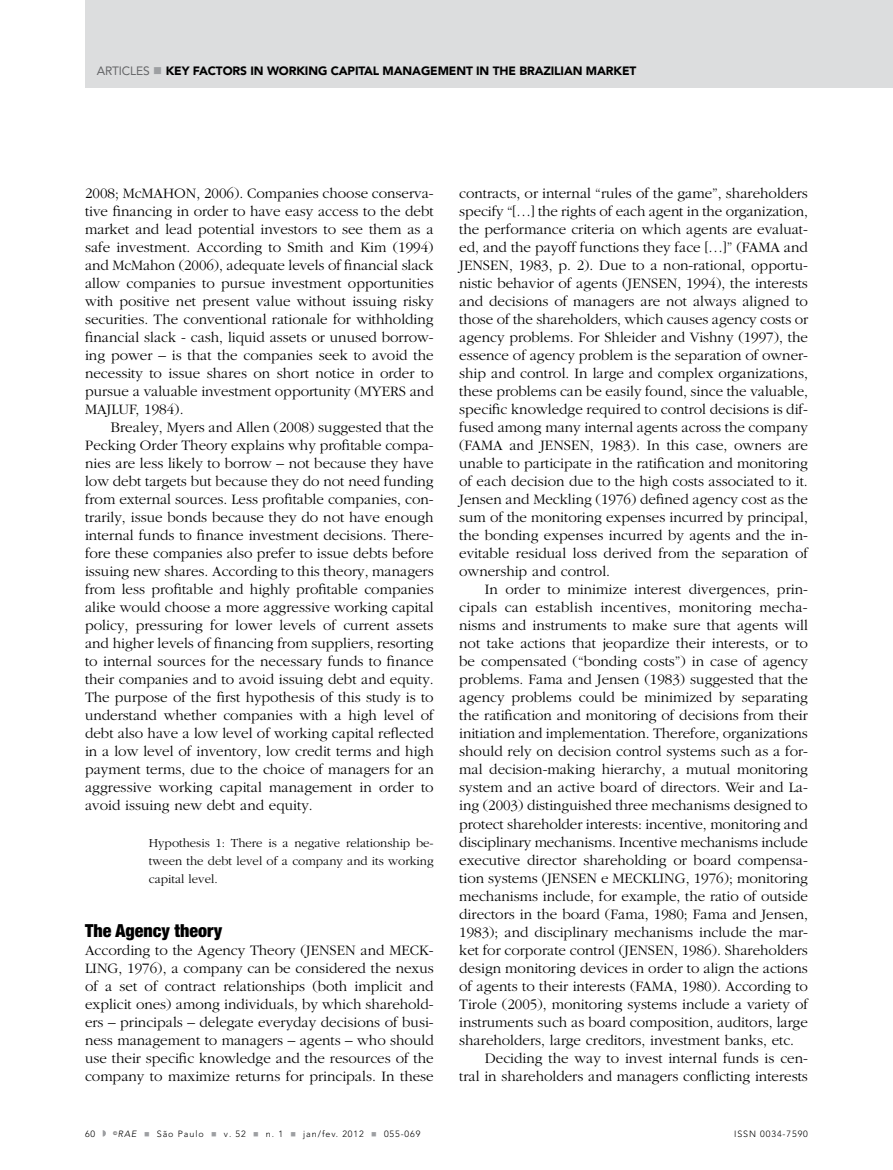
<style>
.page{position:relative;width:893px;height:1170px;background:#fff}
.page>*{position:absolute;margin:0;border:0;box-sizing:border-box;transform-origin:0 0}
.t1{font:900 condensed 18px "Helvetica Neue";color:#000}
.t2{font:300 15px/18px "Garamond";color:#000;text-align:justify}
.t3{font:300 12.75px/18px "Garamond";color:#000;text-align:justify}
.t4{font:900 12px "Avenir LT Std";letter-spacing:-.01em;color:#000}
.t5{font:300 9px "Avenir LT Std";letter-spacing:.1em;color:#000}
.s1{font-weight:400;color:#636466}
.s2{color:#9d9fa2}
.s3{font-style:italic}
</style>
<div class="page">
<div style="left:85px;top:0;width:808px;height:87px;background:#dcddde"></div>
<svg style="left:103px;top:1130px;width:3px;height:6px"></svg>
<p class="t4" style="left:97px;top:64px;width:541px"><span class="s1">ARTICLES</span> <span class="s2">■</span> KEY FACTORS IN WORKING CAPITAL MANAGEMENT IN THE BRAZILIAN MARKET</p>
<p class="t2" style="left:85px;top:185px;width:350px;text-indent:111px">, 2006). Companies choose conserva&shy;tive financing in order to have easy access to the debt market and lead potential investors to see them as a safe investment. According to Smith and Kim (1994) and McMahon (2006), adequate levels of financial slack allow companies to pursue investment opportunities with positive net present value without issuing risky securities. The conventional rationale for withholding financial slack - cash, liquid assets or unused borrow&shy;ing power – is that the companies seek to avoid the necessity to issue shares on short notice in order to pursue a valuable investment opportunity (Myers and Majluf, 1984).</p>
<p class="t2" style="left:85px;top:419px;width:350px;text-indent:26px">Brealey, Myers and Allen (2008) suggested that the Pecking Order Theory explains why profitable compa&shy;nies are less likely to borrow – not because they have low debt targets but because they do not need funding from external sources. Less profitable companies, con&shy;trarily, issue bonds because they do not have enough internal funds to finance investment decisions. There&shy;fore these companies also prefer to issue debts before issuing new shares. According to this theory, managers from less profitable and highly profitable companies alike would choose a more aggressive working capital policy, pressuring for lower levels of current assets and higher levels of financing from suppliers, resorting to internal sources for the necessary funds to finance their companies and to avoid issuing debt and equity.<br>The purpose of the first hypothesis of this study is to understand whether companies with a high level of debt also have a low level of working capital reflected in a low level of inventory, low credit terms and high payment terms, due to the choice of managers for an aggressive working capital management in order to avoid issuing new debt and equity.</p>
<p class="t3" style="left:149px;top:833px;width:286px">Hypothesis 1: There is a negative relationship be&shy;tween the debt level of a company and its working capital level.</p>
<p class="t1" style="left:85px;top:919px;width:139px">The Agency theory</p>
<p class="t2" style="left:85px;top:941px;width:236px">According to the Agency Theory (Jensen</p>
<p class="t2" style="left:85px;top:185px;width:81px">2008; McMahon</p>
<p class="t2" style="left:85px;top:941px;width:350px;text-indent:275px">and Meck&shy;ling, 1976), a company can be considered the nexus of a set of contract relationships (both implicit and explicit ones) among individuals, by which sharehold&shy;ers – principals – delegate everyday decisions of busi&shy;ness management to managers – agents – who should use their specific knowledge and the resources of the company to maximize returns for principals. In these</p>
<p class="t2" style="left:459px;top:185px;width:350px">contracts, or internal “rules of the game”, shareholders specify “[…] the rights of each agent in the organization, the performance criteria on which agents are evaluat&shy;ed, and the payoff functions they face […]” (Fama</p>
<p class="t2" style="left:784px;top:239px;width:25px">and</p>
<p class="t2" style="left:459px;top:257px;width:350px;text-indent:50px">, 1983, p. 2). Due to a non-rational, opportu&shy;nistic behavior of agents (Jensen</p>
<p class="t2" style="left:459px;top:257px;width:15px">Jensen</p>
<p class="t2" style="left:459px;top:275px;width:350px;text-indent:218px">, 1994), the interests and decisions of managers are not always aligned to those of the shareholders, which causes agency costs or agency problems. For Shleider and Vishny (1997), the essence of agency problem is the separation of owner&shy;ship and control. In large and complex organizations, these problems can be easily found, since the valuable, specific knowledge required to control decisions is dif&shy;fused among many internal agents across the company (Fama</p>
<p class="t2" style="left:459px;top:437px;width:350px;text-indent:131px">, 1983). In this case, owners are unable to participate in the ratification and monitoring of each decision due to the high costs associated to it.<br>Jensen and Meckling (1976) defined agency cost as the sum of the monitoring expenses incurred by principal, the bonding expenses incurred by agents and the in&shy;evitable residual loss derived from the separation of ownership and control.</p>
<p class="t2" style="left:459px;top:581px;width:350px;text-indent:26px">In order to minimize interest divergences, prin&shy;cipals can establish incentives, monitoring mecha&shy;nisms and instruments to make sure that agents will not take actions that jeopardize their interests, or to be compensated (“bonding costs”) in case of agency problems. Fama and Jensen (1983) suggested that the agency problems could be minimized by separating the ratification and monitoring of decisions from their initiation and implementation. Therefore, organizations should rely on decision control systems such as a for&shy;mal decision-making hierarchy, a mutual monitoring system and an active board of directors. Weir and La&shy;ing (2003) distinguished three mechanisms designed to protect shareholder interests: incentive, monitoring and disciplinary mechanisms. Incentive mechanisms include executive director shareholding or board compensa&shy;tion systems (Jensen</p>
<p class="t2" style="left:509px;top:437px;width:46px">and Jensen</p>
<p class="t2" style="left:459px;top:869px;width:350px;text-indent:142px">e Meckling, 1976); monitoring mechanisms include, for example, the ratio of outside directors in the board (Fama, 1980; Fama and Jensen, 1983); and disciplinary mechanisms include the mar&shy;ket for corporate control (Jensen</p>
<p class="t2" style="left:459px;top:941px;width:350px;text-indent:215px">, 1986). Shareholders design monitoring devices in order to align the actions of agents to their interests (Fama</p>
<p class="t2" style="left:673px;top:977px;width:136px">, 1980). According to</p>
<p class="t2" style="left:459px;top:995px;width:350px">Tirole (2005), monitoring systems include a variety of</p>
<p class="t2" style="left:459px;top:1013px;width:350px">instruments such as board composition, auditors, large</p>
<p class="t2" style="left:459px;top:1031px;width:336px">shareholders, large creditors, investment banks, etc.</p>
<p class="t2" style="left:485px;top:1049px;width:325px">Deciding the way to invest internal funds is cen-</p>
<p class="t2" style="left:459px;top:1067px;width:350px">tral in shareholders and managers conflicting interests</p>
<p class="t5" style="left:85px;top:1128px;width:12px">60</p>
<p class="t5" style="left:113px;top:1128px;width:309px"><sup>©</sup><span class="s3">RAE</span> <span class="s2">■</span> São Paulo <span class="s2">■</span> v. 52 <span class="s2">■</span> n. 1 <span class="s2">■</span> jan/fev. 2012 <span class="s2">■</span> 055-069</p>
<p class="t5" style="left:734px;top:1128px;width:75px">ISSN 0034-7590</p>
</div>
